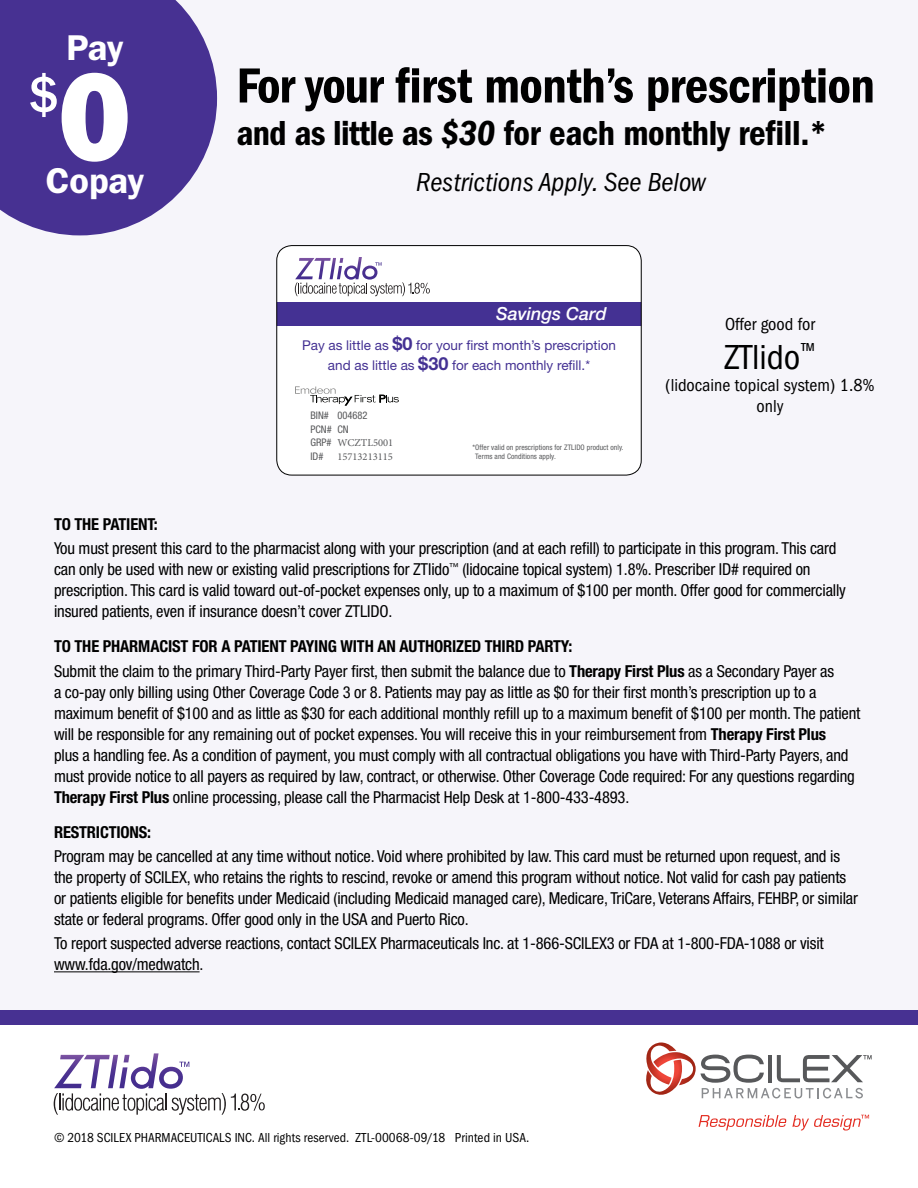
<style>
.page{position:relative;width:918px;height:1188px;background:#fff}
.page>*{position:absolute;margin:0;border:0;box-sizing:border-box;transform-origin:0 0}
.t1{font:126px "ITC Franklin Gothic Std Hvy";color:#fff;scale:.96 1}
.t2{font:500 54px "ITC Franklin Gothic Std";color:#fff;scale:.96 1}
.t3{font:51px "ITC Franklin Gothic Std Dm Cd";letter-spacing:-.01em;color:#000}
.t4{font:36px "ITC Franklin Gothic Std Dm Cd";letter-spacing:-.01em;color:#000}
.t5{font:600 36px "ITC Franklin Gothic Std";letter-spacing:-.01em;color:#fff}
.t6{font:condensed 36px "ITC Franklin Gothic Std";color:#000}
.t7{font:italic condensed 27px "ITC Franklin Gothic Std";color:#000}
.t8{font:condensed 18px/21.6px "ITC Franklin Gothic Std";color:#000;text-align:center}
.t9{font:italic 500 18px "Helvetica Neue LT Std";color:#fff}
.t10{font:condensed 16.5px/21px "Helvetica Neue LT Std";letter-spacing:-.01em;color:#000}
.t11{font:700 condensed 16.5px "Helvetica Neue LT Std";letter-spacing:-.01em;color:#000}
.t12{font:13.5px/19.5px "Helvetica Neue LT Std";color:#443193;text-align:center}
.t13{font:condensed 13.5px "ITC Franklin Gothic Std";letter-spacing:.005em;color:#000}
.t14{font:condensed 10.5px/13.5px "Helvetica Neue LT Std";color:#57585a}
.t15{font:10.5px "Minion Pro";color:#57585a}
.t16{font:condensed 7.5px/8.9px "Helvetica Neue LT Std";letter-spacing:.01em;color:#57585a}
.s1{font-family:"ITC Franklin Gothic Std Dm Cd It"}
.s2{font-weight:700;font-size:18px}
.s3{font-family:"Minion Pro";font-stretch:normal}
.s4{font-weight:700}
</style>
<div class="page">
<div style="left:0;top:0;width:918px;height:1017px;background:#f6f5fa"></div>
<div style="left:277px;top:246px;width:364px;height:229px;background:#fff;border-radius:15px"></div>
<div style="left:277px;top:302px;width:364px;height:24px;background:#443193"></div>
<svg style="left:295px;top:257px;width:135px;height:39px"></svg>
<svg style="left:295px;top:386px;width:104px;height:19px"></svg>
<div style="left:276px;top:245px;width:366px;height:230px;border:1px solid #000;border-radius:15px"></div>
<div style="left:0;top:1010px;width:918px;height:14px;background:#473192"></div>
<svg style="left:646px;top:1042px;width:226px;height:57px"></svg>
<svg style="left:699px;top:1115px;width:170px;height:15px"></svg>
<svg style="left:54px;top:1053px;width:211px;height:62px"></svg>
<hr style="left:54px;top:971px;width:146px;height:1px;background:#000">
<svg style="left:0;top:0;width:217px;height:235px;fill:#473192"></svg>
<p class="t5" style="left:66px;top:26px;width:59px">Pay</p>
<p class="t1" style="left:58px;top:43px;width:77px">0</p>
<p class="t2" style="left:29px;top:64px;width:33px">$</p>
<p class="t5" style="left:46px;top:159px;width:100px">Copay</p>
<p class="t3" style="left:237px;top:56px;width:640px">For your first month’s prescription</p>
<p class="t4" style="left:237px;top:112px;width:593px">and as little as <span class="s1">$30</span> for each monthly refill.*</p>
<p class="t7" style="left:416px;top:167px;width:291px">Restrictions Apply. See Below</p>
<p class="t9" style="left:496px;top:303px;width:112px">Savings Card</p>
<p class="t12" style="left:302px;top:336px;width:315px">Pay as little as <span class="s2">$0</span> for your first month’s prescription and as little as <span class="s2">$30</span> for each monthly refill.*</p>
<p class="t14" style="left:310px;top:409px;width:84px">BIN# 004682<br>PCN# CN<br>GRP# <span class="s3">WCZTL5001<br></span>ID#</p>
<p class="t15" style="left:337px;top:449px;width:57px">15713213115</p>
<p class="t16" style="left:475px;top:443px;width:150px;text-indent:-3px">* Offer valid on prescriptions for ZTLIDO product only.<br>Terms and Conditions apply.</p>
<p class="t8" style="left:725px;top:313px;width:91px">Offer good for</p>
<p class="t6" style="left:725px;top:337px;width:93px">ZTlido<sup>™</sup></p>
<p class="t8" style="left:665px;top:374px;width:211px">(lidocaine topical system) 1.8% only</p>
<p class="t11" style="left:54px;top:514px;width:105px">TO THE PATIENT:</p>
<p class="t10" style="left:54px;top:538px;width:793px">You must present this card to the pharmacist along with your prescription (and at each refill) to participate in this program. This card can only be used with new or existing valid prescriptions for ZTlido<sup>™</sup> (lidocaine topical system) 1.8%. Prescriber ID# required on prescription. This card is valid toward out-of-pocket expenses only, up to a maximum of $100 per month. Offer good for commercially insured patients, even if insurance doesn’t cover ZTLIDO.</p>
<p class="t11" style="left:54px;top:637px;width:520px">TO THE PHARMACIST FOR A PATIENT PAYING WITH AN AUTHORIZED THIRD PARTY:</p>
<p class="t10" style="left:54px;top:660px;width:808px">Submit the claim to the primary Third-Party Payer first, then submit the balance due to <span class="s4">Therapy First Plus</span> as a Secondary Payer as<br>a co-pay only billing using Other Coverage Code 3 or 8. Patients may pay as little as $0 for their first month’s prescription up to a maximum benefit of $100 and as little as $30 for each additional monthly refill up to a maximum benefit of $100 per month. The patient will be responsible for any remaining out of pocket expenses. You will receive this in your reimbursement from <span class="s4">Therapy First Plus<br></span>plus a handling fee. As a condition of payment, you must comply with all contractual obligations you have with Third-Party Payers, and must provide notice to all payers as required by law, contract, or otherwise. Other Coverage Code required: For any questions regarding <span class="s4">Therapy First Plus</span> online processing, please call the Pharmacist Help Desk at 1-800-433-4893.</p>
<p class="t11" style="left:54px;top:822px;width:99px">RESTRICTIONS:</p>
<p class="t10" style="left:54px;top:846px;width:805px">Program may be cancelled at any time without notice. Void where prohibited by law. This card must be returned upon request, and is the property of SCILEX, who retains the rights to rescind, revoke or amend this program without notice. Not valid for cash pay patients or patients eligible for benefits under Medicaid (including Medicaid managed care), Medicare, TriCare, Veterans Affairs, FEHBP, or similar state or federal programs. Offer good only in the USA and Puerto Rico.</p>
<p class="t10" style="left:54px;top:933px;width:771px">To report suspected adverse reactions, contact SCILEX Pharmaceuticals Inc. at 1-866-SCILEX3 or FDA at 1-800-FDA-1088 or visit www.fda.gov/medwatch.</p>
<p class="t13" style="left:54px;top:1130px;width:477px">© 2018 SCILEX PHARMACEUTICALS INC. All rights reserved. ZTL-00068-09/18 Printed in USA.</p>
</div>
